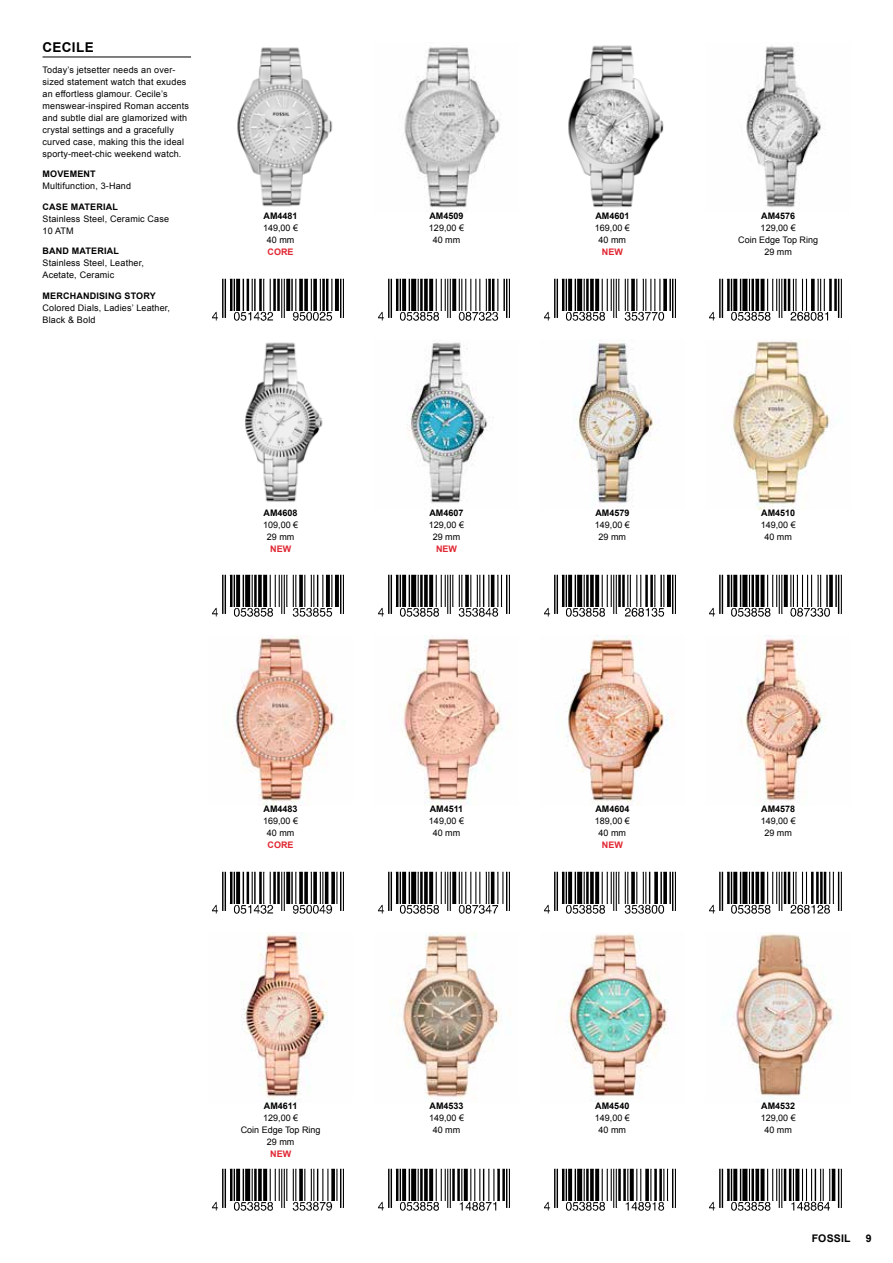
<style>
.page{position:relative;width:893px;height:1263px;background:#fff}
.page>*{position:absolute;margin:0;border:0;box-sizing:border-box;transform-origin:0 0}
.t1{font:700 13.5px "Arial";color:#000}
.t2{font:700 10.5px "Arial";letter-spacing:.02em;color:#000}
.t3{font:9px/12px "Arial";letter-spacing:.02em;color:#000;text-align:center}
.t4{font:700 9px "Arial";color:#000}
.t5{font:9px/12px "Arial";color:#000;text-align:center}
.t6{font:700 9px "Arial";letter-spacing:.02em;color:#000}
.t7{font:700 9px "Arial";color:#e02632}
</style>
<div class="page">
<img style="left:237px;top:47px;width:96px;height:160px">
<img style="left:233px;top:636px;width:112px;height:170px">
<img style="left:746px;top:46px;width:80px;height:162px">
<img style="left:561px;top:933px;width:108px;height:169px">
<img style="left:407px;top:342px;width:81px;height:162px">
<img style="left:404px;top:47px;width:96px;height:165px">
<img style="left:403px;top:636px;width:100px;height:170px">
<img style="left:245px;top:342px;width:78px;height:160px">
<img style="left:565px;top:636px;width:108px;height:170px">
<img style="left:390px;top:932px;width:111px;height:167px">
<img style="left:741px;top:638px;width:85px;height:167px">
<img style="left:574px;top:343px;width:81px;height:160px">
<img style="left:568px;top:45px;width:96px;height:163px">
<img style="left:241px;top:932px;width:87px;height:167px">
<hr style="left:43px;top:57px;width:148px;height:1px;background:#000">
<img style="left:212px;top:278px;width:132px;height:43px">
<img style="left:212px;top:871px;width:132px;height:43px">
<img style="left:709px;top:278px;width:133px;height:43px">
<img style="left:544px;top:1168px;width:132px;height:43px">
<img style="left:378px;top:574px;width:132px;height:43px">
<img style="left:378px;top:278px;width:132px;height:43px">
<img style="left:378px;top:871px;width:132px;height:43px">
<img style="left:212px;top:574px;width:132px;height:43px">
<img style="left:544px;top:871px;width:132px;height:43px">
<img style="left:378px;top:1168px;width:132px;height:43px">
<img style="left:709px;top:871px;width:133px;height:43px">
<img style="left:544px;top:574px;width:132px;height:43px">
<img style="left:544px;top:278px;width:132px;height:43px">
<img style="left:212px;top:1168px;width:132px;height:43px">
<img style="left:730px;top:340px;width:100px;height:169px">
<img style="left:709px;top:574px;width:133px;height:43px">
<img style="left:729px;top:932px;width:105px;height:164px">
<img style="left:709px;top:1168px;width:133px;height:43px">
<h1 class="t1" style="left:43px;top:39px;width:19px">CECILE</h1>
<p class="t3" style="left:43px;top:64px;width:148px;text-align:left">Today’s jetsetter needs an over&shy;sized statement watch that exudes an effortless glamour. Cecile’s menswear-inspired Roman accents and subtle dial are glamorized with crystal settings and a gracefully curved case, making this the ideal sporty-meet-chic weekend watch.</p>
<p class="t6" style="left:43px;top:168px;width:48px">MOVEMENT</p>
<p class="t3" style="left:43px;top:180px;width:90px">Multifunction, 3-Hand</p>
<p class="t6" style="left:43px;top:201px;width:77px">CASE MATERIAL</p>
<p class="t3" style="left:43px;top:213px;width:128px;text-align:left">Stainless Steel, Ceramic Case<br>10 ATM</p>
<p class="t6" style="left:43px;top:245px;width:78px">BAND MATERIAL</p>
<p class="t3" style="left:43px;top:257px;width:103px;text-align:left">Stainless Steel, Leather,<br>Acetate, Ceramic</p>
<p class="t6" style="left:43px;top:290px;width:115px">MERCHANDISING STORY</p>
<p class="t3" style="left:43px;top:302px;width:129px;text-align:left">Colored Dials, Ladies’ Leather,<br>Black &amp; Bold</p>
<p class="t4" style="left:264px;top:210px;width:36px">AM4481</p>
<p class="t3" style="left:263px;top:222px;width:37px">149,00 €<br>40 mm</p>
<p class="t7" style="left:268px;top:246px;width:28px">CORE</p>
<p class="t4" style="left:264px;top:507px;width:36px">AM4608</p>
<p class="t3" style="left:263px;top:519px;width:37px">109,00 €<br>29 mm</p>
<p class="t7" style="left:270px;top:543px;width:22px">NEW</p>
<p class="t4" style="left:264px;top:803px;width:36px">AM4483</p>
<p class="t3" style="left:263px;top:815px;width:37px">169,00 €<br>40 mm</p>
<p class="t7" style="left:268px;top:839px;width:28px">CORE</p>
<p class="t4" style="left:264px;top:1100px;width:35px">AM4611</p>
<p class="t5" style="left:241px;top:1112px;width:81px">129,00 €<br>Coin Edge Top Ring<br>29 mm</p>
<p class="t7" style="left:270px;top:1148px;width:22px">NEW</p>
<p class="t4" style="left:429px;top:210px;width:36px">AM4509</p>
<p class="t3" style="left:429px;top:222px;width:37px">129,00 €<br>40 mm</p>
<p class="t4" style="left:429px;top:507px;width:36px">AM4607</p>
<p class="t3" style="left:429px;top:519px;width:37px">129,00 €<br>29 mm</p>
<p class="t7" style="left:436px;top:543px;width:22px">NEW</p>
<p class="t4" style="left:430px;top:803px;width:35px">AM4511</p>
<p class="t3" style="left:429px;top:815px;width:37px">149,00 €<br>40 mm</p>
<p class="t4" style="left:429px;top:1100px;width:36px">AM4533</p>
<p class="t3" style="left:429px;top:1112px;width:37px">149,00 €<br>40 mm</p>
<p class="t4" style="left:595px;top:210px;width:36px">AM4601</p>
<p class="t3" style="left:595px;top:222px;width:37px">169,00 €<br>40 mm</p>
<p class="t7" style="left:602px;top:246px;width:22px">NEW</p>
<p class="t4" style="left:761px;top:210px;width:36px">AM4576</p>
<p class="t5" style="left:738px;top:222px;width:81px">129,00 €<br>Coin Edge Top Ring<br>29 mm</p>
<p class="t4" style="left:595px;top:506px;width:36px">AM4579</p>
<p class="t3" style="left:595px;top:519px;width:37px">149,00 €<br>29 mm</p>
<p class="t4" style="left:761px;top:507px;width:36px">AM4510</p>
<p class="t3" style="left:761px;top:519px;width:37px">149,00 €<br>40 mm</p>
<p class="t4" style="left:595px;top:803px;width:36px">AM4604</p>
<p class="t3" style="left:595px;top:815px;width:37px">189,00 €<br>40 mm</p>
<p class="t7" style="left:602px;top:839px;width:22px">NEW</p>
<p class="t4" style="left:761px;top:803px;width:36px">AM4578</p>
<p class="t3" style="left:761px;top:815px;width:37px">149,00 €<br>29 mm</p>
<p class="t4" style="left:595px;top:1100px;width:36px">AM4540</p>
<p class="t3" style="left:595px;top:1112px;width:37px">149,00 €<br>40 mm</p>
<p class="t4" style="left:761px;top:1100px;width:36px">AM4532</p>
<p class="t3" style="left:761px;top:1112px;width:37px">129,00 €<br>40 mm</p>
<p class="t2" style="left:812px;top:1231px;width:40px">FOSSIL</p>
<p class="t2" style="left:866px;top:1231px;width:7px">9</p>
</div>
